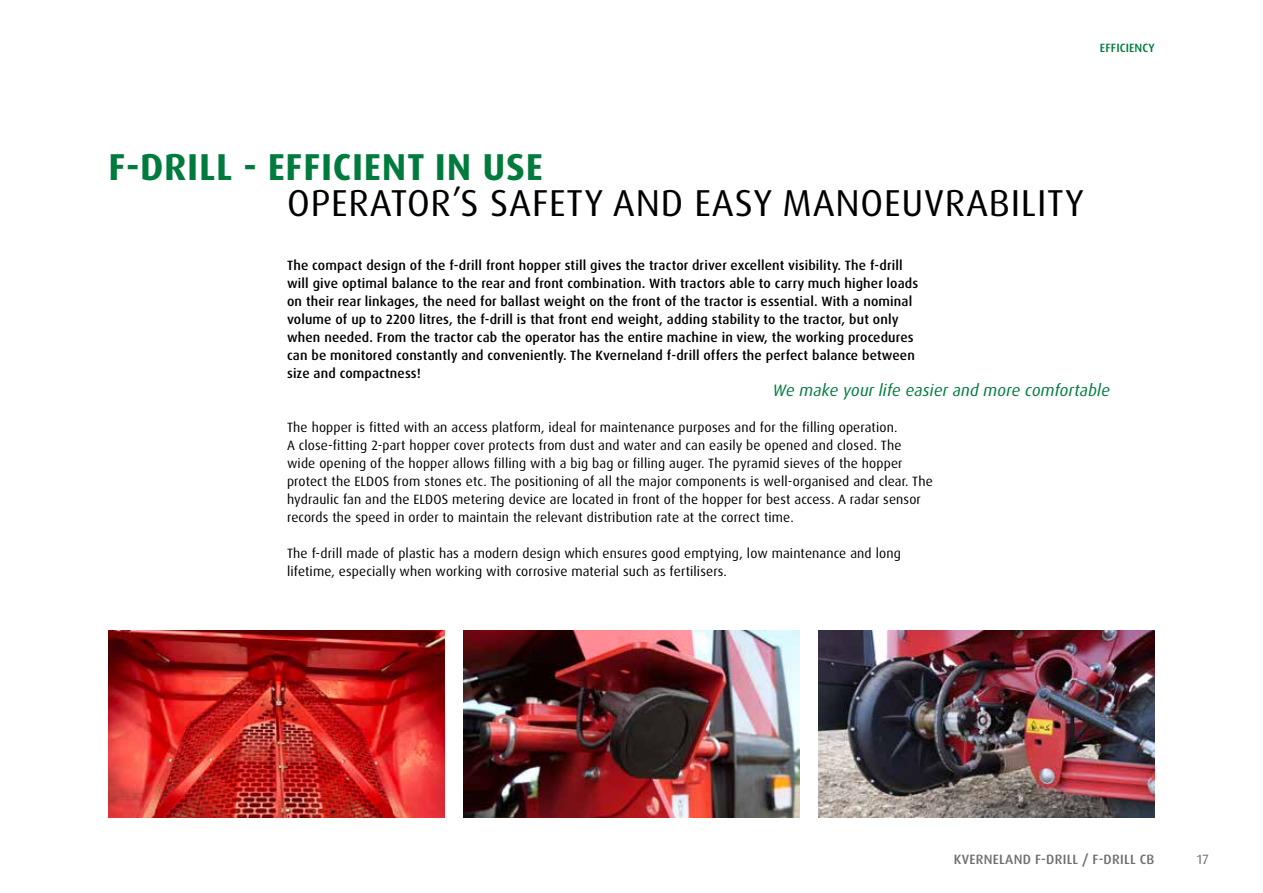
<style>
.page{position:relative;width:1263px;height:893px;background:#fff}
.page>*{position:absolute;margin:0;border:0;box-sizing:border-box;transform-origin:0 0}
.t1{font:37.5px "Dax Pro";letter-spacing:.02em;color:#000}
.t2{font:700 37.5px "Dax Pro";letter-spacing:.02em;color:#007b3d}
.t3{font:italic 16.5px "Dax Pro";letter-spacing:.01em;color:#007b3d}
.t4{font:13.5px/18px "Dax Pro";letter-spacing:.01em;color:#000}
.t5{font:500 13.5px/18px "Dax Pro";letter-spacing:.01em;color:#000}
.t6{font:500 13.5px "Dax Pro";letter-spacing:.02em;color:#706f6f}
.t7{font:13.5px "Dax Pro";color:#706f6f}
.t8{font:500 12px "Dax Pro";letter-spacing:.01em;color:#007b3d}
</style>
<div class="page">
<img style="left:464px;top:630px;width:335px;height:188px">
<img style="left:819px;top:630px;width:335px;height:188px">
<img style="left:108px;top:630px;width:336px;height:188px">
<p class="t8" style="left:1100px;top:40px;width:56px">EFFICIENCY</p>
<h1 class="t2" style="left:109px;top:143px;width:436px">F-DRILL - EFFICIENT IN USE</h1>
<h1 class="t1" style="left:287px;top:179px;width:798px">OPERATOR’S SAFETY AND EASY MANOEUVRABILITY</h1>
<p class="t5" style="left:287px;top:256px;width:633px">The compact design of the f-drill front hopper still gives the tractor driver excellent visibility. The f-drill will give optimal balance to the rear and front combination. With tractors able to carry much higher loads on their rear linkages, the need for ballast weight on the front of the tractor is essential. With a nominal volume of up to 2200 litres, the f-drill is that front end weight, adding stability to the tractor, but only when needed. From the tractor cab the operator has the entire machine in view, the working procedures can be monitored constantly and conveniently. The Kverneland f-drill offers the perfect balance between size and compactness!</p>
<p class="t3" style="left:773px;top:380px;width:339px">We make your life easier and more comfortable</p>
<p class="t4" style="left:287px;top:418px;width:647px">The hopper is fitted with an access platform, ideal for maintenance purposes and for the filling operation.<br>A close-fitting 2-part hopper cover protects from dust and water and can easily be opened and closed. The wide opening of the hopper allows filling with a big bag or filling auger. The pyramid sieves of the hopper protect the ELDOS from stones etc. The positioning of all the major components is well-organised and clear. The hydraulic fan and the ELDOS metering device are located in front of the hopper for best access. A radar sensor records the speed in order to maintain the relevant distribution rate at the correct time.</p>
<p class="t4" style="left:287px;top:544px;width:615px">The f-drill made of plastic has a modern design which ensures good emptying, low maintenance and long lifetime, especially when working with corrosive material such as fertilisers.</p>
<p class="t6" style="left:954px;top:851px;width:202px">KVERNELAND F-DRILL / F-DRILL CB</p>
<p class="t7" style="left:1197px;top:851px;width:13px">17</p>
</div>
